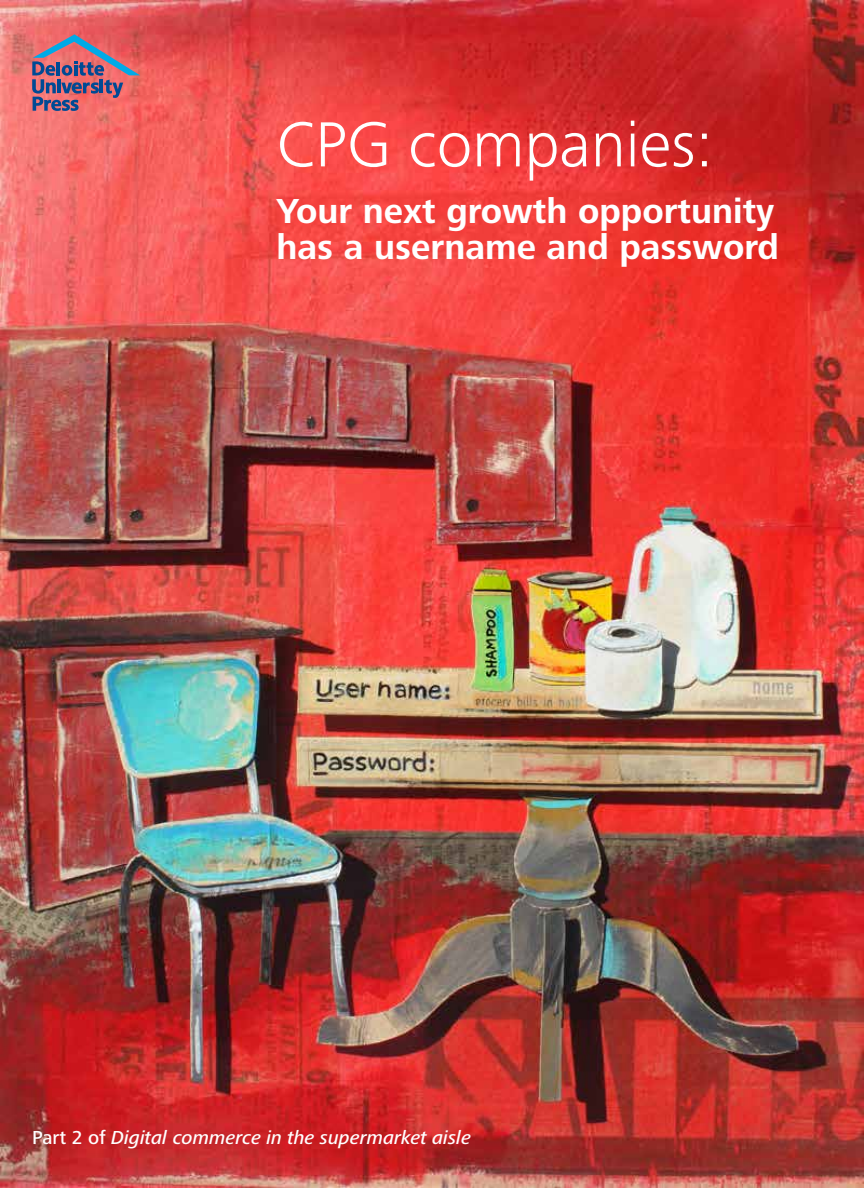
<style>
.page{position:relative;width:864px;height:1188px;background:#fff}
.page>*{position:absolute;margin:0;border:0;box-sizing:border-box;transform-origin:0 0}
.t1{font:300 66px "Frutiger Next Pro";color:#fff}
.t2{font:700 36px/36px "Frutiger Next Pro";color:#fff}
.t3{font:italic 500 19.5px "Frutiger Next Pro";color:#fff}
.s1{font-style:normal}
</style>
<div class="page">
<img style="left:0;top:0;width:864px;height:1188px">
<svg style="left:32px;top:34px;width:108px;height:77px;background:#ad697b"></svg>
<h1 class="t1" style="left:276px;top:107px;width:438px">CPG companies:</h1>
<p class="t2" style="left:276px;top:193px;width:504px">Your next growth opportunity has a username and password</p>
<p class="t3" style="left:32px;top:1127px;width:440px"><span class="s1">Part 2 of</span> Digital commerce in the supermarket aisle</p>
</div>
